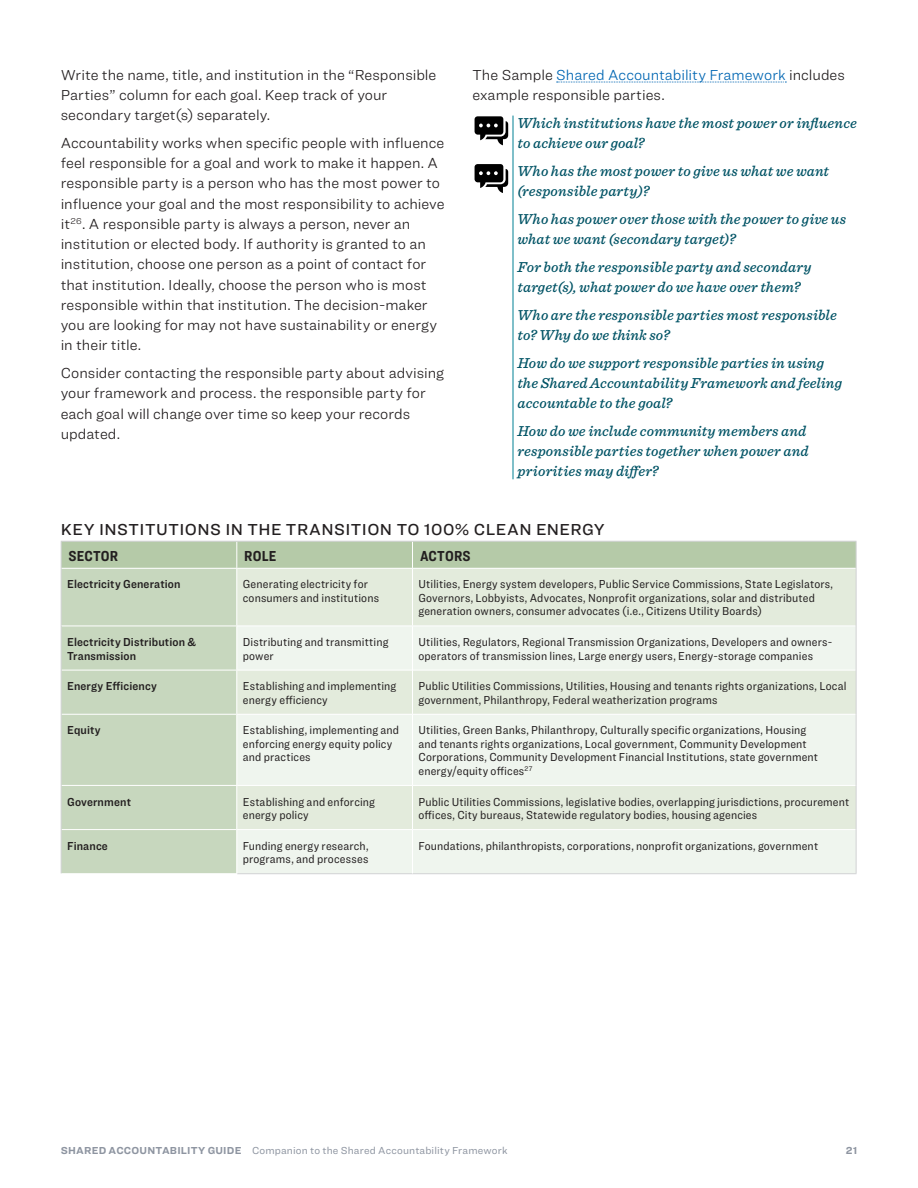
<style>
.page{position:relative;width:918px;height:1188px;background:#fff}
.page>*{position:absolute;margin:0;border:0;box-sizing:border-box;transform-origin:0 0}
.Heading_3{font:500 16.5px "Ringside";letter-spacing:.025em;color:#231f20}
.Body_Copy{font:300 15px/20.2px "Ringside";color:#231f20}
.Questions{font:italic 500 15px/20.2px "Sentinel";letter-spacing:.005em;color:#005365}
.Table_Body_Cell_Head{font:700 15px "Ringside Condensed";letter-spacing:.01em;color:#231f20}
.Table_Body_Cell{font:12px/13.5px "Ringside Narrow";letter-spacing:.01em;color:#231f20}
.Table_Body_Vert_Col{font:12px/13.5px "Ringside Narrow Semi";letter-spacing:.01em;color:#231f20}
.t1{font:10.5px "Ringside";letter-spacing:.015em;color:#8e95a1}
.t2{font:700 10.5px "Ringside";color:#8e95a1}
.s1{color:#0166b3}
.s2{font-weight:700}
</style>
<div class="page">
<svg style="left:557px;top:82px;width:229px;height:1px"></svg>
<hr style="left:513px;top:116px;width:1px;height:363px;background:#008195">
<svg style="left:475px;top:116px;width:33px;height:29px"></svg>
<svg style="left:475px;top:164px;width:33px;height:29px"></svg>
<div style="left:62px;top:569px;width:174px;height:304px;background:#c7d7be"></div>
<div style="left:237px;top:569px;width:619px;height:57px;background:#e3ebdc"></div>
<svg style="left:237px;top:627px;width:619px;height:246px;background:#eaf1e7"></svg>
<hr style="left:62px;top:670px;width:175px;height:1px;background:#fff">
<hr style="left:237px;top:670px;width:175px;height:1px;background:#fff">
<hr style="left:413px;top:670px;width:443px;height:1px;background:#fff">
<hr style="left:62px;top:714px;width:175px;height:1px;background:#fff">
<hr style="left:237px;top:714px;width:175px;height:1px;background:#fff">
<hr style="left:412px;top:714px;width:444px;height:1px;background:#fff">
<hr style="left:62px;top:785px;width:175px;height:1px;background:#fff">
<hr style="left:237px;top:785px;width:175px;height:1px;background:#fff">
<hr style="left:413px;top:785px;width:443px;height:1px;background:#fff">
<hr style="left:62px;top:829px;width:175px;height:1px;background:#fff">
<hr style="left:237px;top:829px;width:175px;height:1px;background:#fff">
<hr style="left:412px;top:829px;width:444px;height:1px;background:#fff">
<svg style="left:61px;top:541px;width:796px;height:27px;background:#b6caaa"></svg>
<hr style="left:856px;top:568px;width:1px;height:58px;background:#d1d2d4">
<hr style="left:856px;top:626px;width:1px;height:44px;background:#d1d2d4">
<hr style="left:856px;top:670px;width:1px;height:44px;background:#d1d2d4">
<hr style="left:856px;top:714px;width:1px;height:71px;background:#d1d2d4">
<hr style="left:856px;top:785px;width:1px;height:45px;background:#d1d2d4">
<hr style="left:856px;top:830px;width:1px;height:43px;background:#d1d2d4">
<hr style="left:237px;top:873px;width:175px;height:1px;background:#d1d2d4">
<hr style="left:412px;top:873px;width:444px;height:1px;background:#d1d2d4">
<hr style="left:412px;top:569px;width:1px;height:57px;background:#fff">
<hr style="left:61px;top:568px;width:1px;height:58px;background:#d1d2d4">
<hr style="left:412px;top:626px;width:1px;height:44px;background:#fff">
<hr style="left:62px;top:626px;width:175px;height:1px;background:#fff">
<hr style="left:61px;top:626px;width:1px;height:44px;background:#d1d2d4">
<hr style="left:61px;top:670px;width:1px;height:44px;background:#d1d2d4">
<hr style="left:61px;top:714px;width:1px;height:71px;background:#d1d2d4">
<hr style="left:61px;top:785px;width:1px;height:45px;background:#d1d2d4">
<hr style="left:61px;top:830px;width:1px;height:43px;background:#d1d2d4">
<hr style="left:412px;top:670px;width:1px;height:44px;background:#fff">
<hr style="left:412px;top:715px;width:1px;height:70px;background:#fff">
<hr style="left:412px;top:785px;width:1px;height:44px;background:#fff">
<hr style="left:412px;top:830px;width:1px;height:43px;background:#fff">
<p class="Body_Copy" style="left:61px;top:64px;width:377px">Write the name, title, and institution in the “Responsible<br>Parties” column for each goal. Keep track of your secondary target(s) separately.</p>
<p class="Body_Copy" style="left:61px;top:132px;width:385px">Accountability works when specific people with influence feel responsible for a goal and work to make it happen. A responsible party is a person who has the most power to influence your goal and the most responsibility to achieve it<sup>26</sup>. A responsible party is always a person, never an institution or elected body. If authority is granted to an institution, choose one person as a point of contact for that institution. Ideally, choose the person who is most responsible within that institution. The decision-maker you are looking for may not have sustainability or energy in their title.</p>
<p class="Body_Copy" style="left:61px;top:363px;width:385px">Consider contacting the responsible party about advising your framework and process. the responsible party for each goal will change over time so keep your records updated.</p>
<p class="Body_Copy" style="left:472px;top:64px;width:374px">The Sample <span class="s1">Shared Accountability Framework</span> includes example responsible parties.</p>
<p class="Questions" style="left:518px;top:112px;width:341px">Which institutions have the most power or influence to achieve our goal?</p>
<p class="Questions" style="left:518px;top:160px;width:313px">Who has the most power to give us what we want (responsible party)?</p>
<p class="Questions" style="left:518px;top:208px;width:330px">Who has power over those with the power to give us what we want (secondary target)?</p>
<p class="Questions" style="left:518px;top:256px;width:296px">For both the responsible party and secondary target(s), what power do we have over them?</p>
<p class="Questions" style="left:518px;top:304px;width:321px">Who are the responsible parties most responsible to? Why do we think so?</p>
<p class="Questions" style="left:518px;top:352px;width:326px">How do we support responsible parties in using the Shared Accountability Framework and feeling accountable to the goal?</p>
<p class="Questions" style="left:518px;top:420px;width:293px">How do we include community members and responsible parties together when power and priorities may differ?</p>
<p class="Heading_3" style="left:61px;top:517px;width:546px">KEY INSTITUTIONS IN THE TRANSITION TO 100% CLEAN ENERGY</p>
<p class="Table_Body_Cell_Head" style="left:69px;top:545px;width:51px">SECTOR</p>
<p class="Table_Body_Cell_Head" style="left:244px;top:545px;width:33px">ROLE</p>
<p class="Table_Body_Cell_Head" style="left:420px;top:545px;width:52px">ACTORS</p>
<p class="Table_Body_Vert_Col" style="left:67px;top:577px;width:115px">Electricity Generation</p>
<p class="Table_Body_Cell" style="left:243px;top:577px;width:138px">Generating electricity for consumers and institutions</p>
<p class="Table_Body_Cell" style="left:418px;top:577px;width:416px">Utilities, Energy system developers, Public Service Commissions, State Legislators,<br>Governors, Lobbyists, Advocates, Nonprofit organizations, solar and distributed generation owners, consumer advocates (i.e., Citizens Utility Boards)</p>
<p class="Table_Body_Vert_Col" style="left:67px;top:635px;width:130px">Electricity Distribution &amp;<br>Transmission</p>
<p class="Table_Body_Cell" style="left:243px;top:635px;width:147px">Distributing and transmitting power</p>
<p class="Table_Body_Cell" style="left:418px;top:635px;width:415px">Utilities, Regulators, Regional Transmission Organizations, Developers and owners&shy;operators of transmission lines, Large energy users, Energy-storage companies</p>
<p class="Table_Body_Vert_Col" style="left:67px;top:679px;width:91px">Energy Efficiency</p>
<p class="Table_Body_Cell" style="left:243px;top:679px;width:155px">Establishing and implementing energy efficiency</p>
<p class="Table_Body_Cell" style="left:418px;top:679px;width:430px">Public Utilities Commissions, Utilities, Housing and tenants rights organizations, Local government, Philanthropy, Federal weatherization programs</p>
<p class="Table_Body_Vert_Col" style="left:67px;top:723px;width:35px">Equity</p>
<p class="Table_Body_Cell" style="left:243px;top:723px;width:158px">Establishing, implementing and enforcing energy equity policy and practices</p>
<p class="Table_Body_Cell" style="left:418px;top:723px;width:401px">Utilities, Green Banks, Philanthropy, Culturally specific organizations, Housing and tenants rights organizations, Local government, Community Development Corporations, Community Development Financial Institutions, state government energy/equity offices<sup>27</sup></p>
<p class="Table_Body_Vert_Col" style="left:67px;top:794px;width:65px">Government</p>
<p class="Table_Body_Cell" style="left:243px;top:795px;width:134px">Establishing and enforcing energy policy</p>
<p class="Table_Body_Cell" style="left:418px;top:795px;width:432px">Public Utilities Commissions, legislative bodies, overlapping jurisdictions, procurement offices, City bureaus, Statewide regulatory bodies, housing agencies</p>
<p class="Table_Body_Vert_Col" style="left:67px;top:839px;width:42px">Finance</p>
<p class="Table_Body_Cell" style="left:243px;top:839px;width:127px">Funding energy research, programs, and processes</p>
<p class="Table_Body_Cell" style="left:418px;top:839px;width:401px">Foundations, philanthropists, corporations, nonprofit organizations, government</p>
<p class="t1" style="left:61px;top:1143px;width:448px"><span class="s2">SHARED ACCOUNTABILITY GUIDE</span> Companion to the Shared Accountability Framework</p>
<p class="t2" style="left:846px;top:1143px;width:13px">21</p>
</div>
